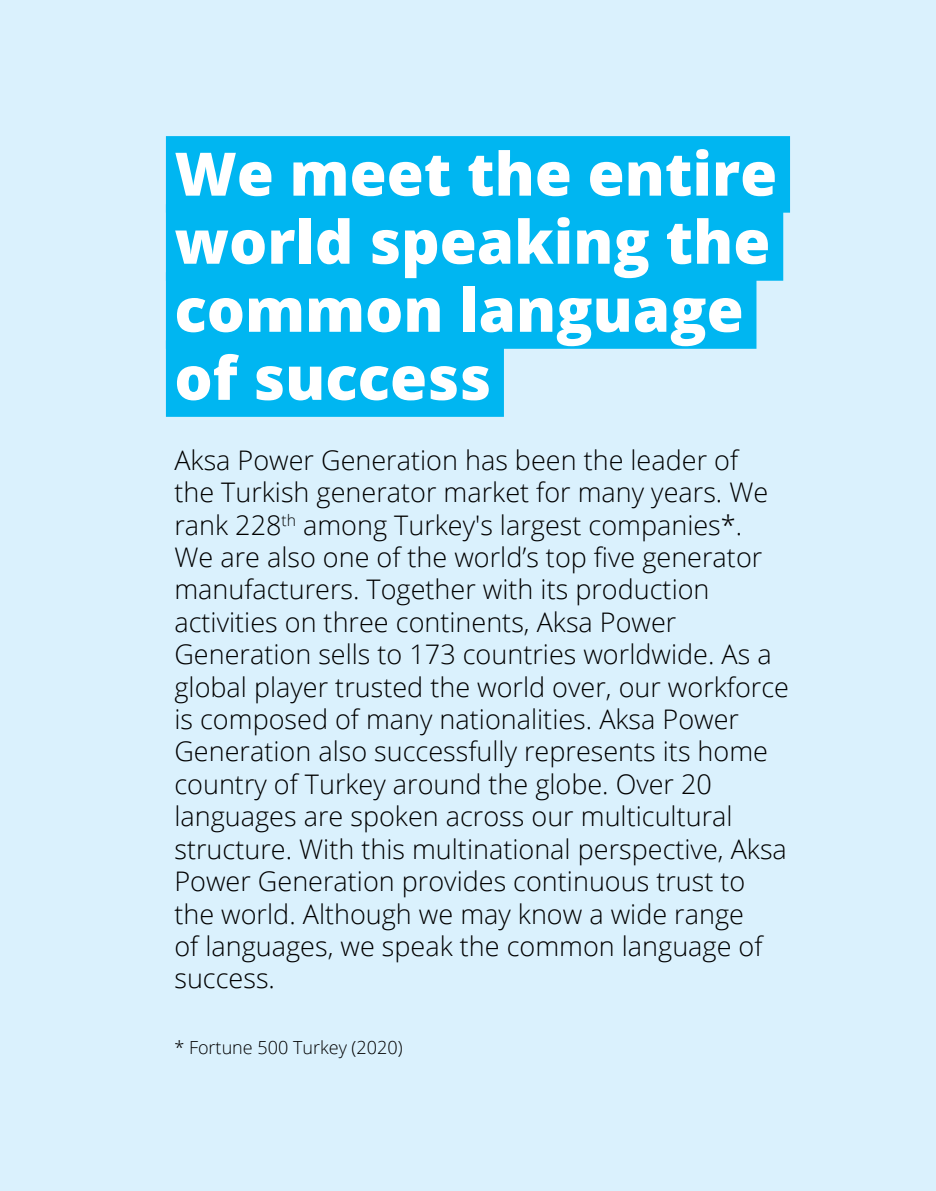
<style>
.page{position:relative;width:936px;height:1191px;background:#fff}
.page>*{position:absolute;margin:0;border:0;box-sizing:border-box;transform-origin:0 0}
.t1{font:800 60px/68.1px "Open Sans";color:#fff}
.t2{font:300 27px/32.4px "Open Sans";color:#000}
.t3{font:300 18px "Open Sans";color:#000}
</style>
<div class="page">
<div style="left:0;top:0;width:935px;height:1191px;background:#daf1fd"></div>
<div style="left:166px;top:136px;width:624px;height:77px;background:#00b6f1"></div>
<div style="left:166px;top:204px;width:617px;height:77px;background:#00b6f1"></div>
<div style="left:166px;top:272px;width:590px;height:77px;background:#00b6f1"></div>
<div style="left:166px;top:340px;width:338px;height:77px;background:#00b6f1"></div>
<h1 class="t1" style="left:174px;top:137px;width:604px">We meet the entire world speaking the common language of success</h1>
<p class="t2" style="left:174px;top:443px;width:616px">Aksa Power Generation has been the leader of<br>the Turkish generator market for many years. We rank 228<sup>th</sup> among Turkey's largest companies*.<br>We are also one of the world’s top five generator manufacturers. Together with its production activities on three continents, Aksa Power Generation sells to 173 countries worldwide. As a global player trusted the world over, our workforce is composed of many nationalities. Aksa Power Generation also successfully represents its home country of Turkey around the globe. Over 20 languages are spoken across our multicultural structure. With this multinational perspective, Aksa Power Generation provides continuous trust to the world. Although we may know a wide range<br>of languages, we speak the common language of success.</p>
<p class="t3" style="left:174px;top:1034px;width:230px">* Fortune 500 Turkey (2020)</p>
</div>
